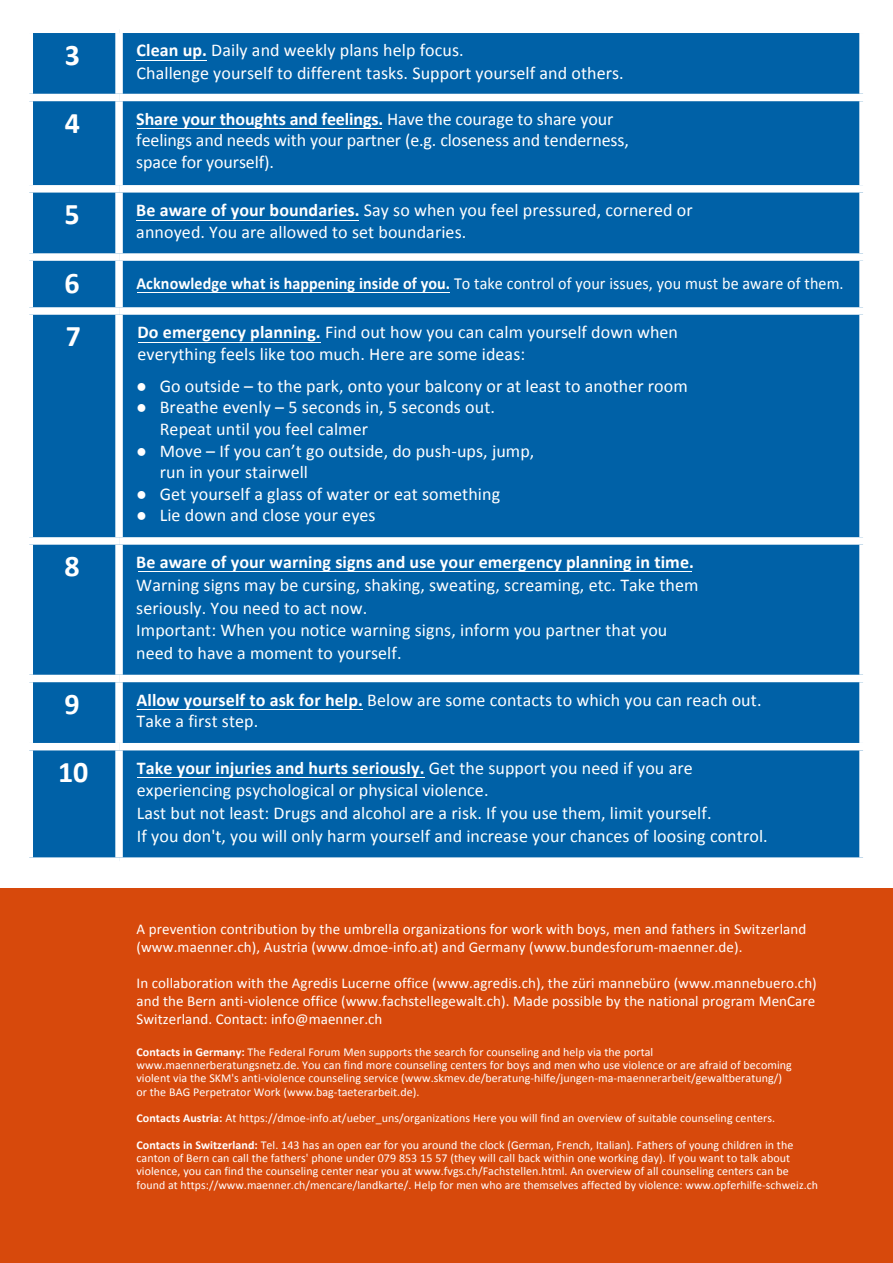
<style>
.page{position:relative;width:893px;height:1263px;background:#fff}
.page>*{position:absolute;margin:0;border:0;box-sizing:border-box;transform-origin:0 0}
.t1{font:700 30px "Calibri";color:#fff}
.t2{font:18px/21.6px "Calibri";letter-spacing:.005em;color:#fff}
.t3{font:18px/22.8px "Calibri";letter-spacing:.005em;color:#fdfffe}
.t4{font:16.95px "Calibri";letter-spacing:.005em;color:#fff;scale:.95 1}
.t5{font:15px/18px "Calibri";letter-spacing:.01em;color:#fff}
.t6{font:12px/13.4px "Calibri";letter-spacing:.005em;color:#fff}
.t7{font:11.85px "Calibri";letter-spacing:.005em;color:#fff}
.s1{font-weight:700}
</style>
<div class="page">
<div style="left:33px;top:33px;width:826px;height:824px;background:#0061a7"></div>
<div style="left:115px;top:33px;width:8px;height:61px;background:#fff"></div>
<div style="left:26px;top:94px;width:93px;height:7px;background:#fff"></div>
<div style="left:119px;top:94px;width:748px;height:7px;background:#fff"></div>
<div style="left:115px;top:101px;width:8px;height:84px;background:#fff"></div>
<div style="left:26px;top:185px;width:93px;height:8px;background:#fff"></div>
<div style="left:119px;top:185px;width:748px;height:8px;background:#fff"></div>
<div style="left:115px;top:193px;width:8px;height:60px;background:#fff"></div>
<div style="left:26px;top:253px;width:93px;height:8px;background:#fff"></div>
<div style="left:119px;top:253px;width:748px;height:8px;background:#fff"></div>
<div style="left:115px;top:261px;width:8px;height:46px;background:#fff"></div>
<div style="left:26px;top:307px;width:93px;height:8px;background:#fff"></div>
<div style="left:119px;top:307px;width:748px;height:8px;background:#fff"></div>
<div style="left:115px;top:315px;width:8px;height:222px;background:#fff"></div>
<div style="left:26px;top:537px;width:93px;height:8px;background:#fff"></div>
<div style="left:119px;top:537px;width:748px;height:8px;background:#fff"></div>
<div style="left:115px;top:545px;width:8px;height:130px;background:#fff"></div>
<div style="left:26px;top:675px;width:93px;height:7px;background:#fff"></div>
<div style="left:119px;top:675px;width:748px;height:7px;background:#fff"></div>
<div style="left:115px;top:682px;width:8px;height:61px;background:#fff"></div>
<div style="left:26px;top:743px;width:93px;height:7px;background:#fff"></div>
<div style="left:119px;top:743px;width:748px;height:7px;background:#fff"></div>
<div style="left:115px;top:750px;width:8px;height:107px;background:#fff"></div>
<hr style="left:137px;top:60px;width:70px;height:1px;background:#fff">
<hr style="left:137px;top:128px;width:245px;height:1px;background:#fff">
<hr style="left:137px;top:220px;width:222px;height:1px;background:#fff">
<hr style="left:137px;top:292px;width:313px;height:1px;background:#fff">
<hr style="left:138px;top:342px;width:182px;height:1px;background:#fff">
<hr style="left:138px;top:571px;width:554px;height:1px;background:#fff">
<hr style="left:137px;top:709px;width:226px;height:1px;background:#fff">
<hr style="left:137px;top:777px;width:287px;height:1px;background:#fff">
<div style="left:0;top:889px;width:893px;height:374px;background:#d7490c"></div>
<h1 class="t1" style="left:65px;top:36px;width:17px">3</h1>
<p class="t2" style="left:137px;top:39px;width:489px;line-height:23.1px"><span class="s1">Clean up</span><span class="s1">.</span> Daily and weekly plans help focus.<br>Challenge yourself to different tasks. Support yourself and others.</p>
<h1 class="t1" style="left:65px;top:104px;width:17px">4</h1>
<p class="t2" style="left:136px;top:108px;width:494px"><span class="s1">Share your thoughts and feelings.</span> Have the courage to share your feelings and needs with your partner (e.g. closeness and tenderness, space for yourself).</p>
<h1 class="t1" style="left:65px;top:196px;width:17px">5</h1>
<p class="t2" style="left:136px;top:199px;width:558px"><span class="s1">Be aware of your boundaries</span><span class="s1">.</span> Say so when you feel pressured, cornered or annoyed. You are allowed to set boundaries.</p>
<h1 class="t1" style="left:65px;top:264px;width:17px">6</h1>
<p class="t4" style="left:136px;top:272px;width:746px"><span class="s1">Acknowledge what is happening inside of you</span><span class="s1">.</span> To take control of your issues, you must be aware of them.</p>
<h1 class="t1" style="left:66px;top:318px;width:17px">7</h1>
<p class="t2" style="left:138px;top:321px;width:542px"><span class="s1">Do emergency planning</span><span class="s1">.</span> Find out how you can calm yourself down when everything feels like too much. Here are some ideas:</p>
<p class="t2" style="left:136px;top:375px;width:553px">● Go outside – to the park, onto your balcony or at least to another room</p>
<p class="t2" style="left:160px;top:397px;width:337px;text-indent:-23px">● Breathe evenly – 5 seconds in, 5 seconds out.<br>Repeat until you feel calmer</p>
<p class="t2" style="left:160px;top:440px;width:376px;text-indent:-23px">● Move – If you can’t go outside, do push-ups, jump, run in your stairwell</p>
<p class="t2" style="left:136px;top:483px;width:365px">● Get yourself a glass of water or eat something</p>
<p class="t2" style="left:136px;top:505px;width:241px">● Lie down and close your eyes</p>
<h1 class="t1" style="left:64px;top:548px;width:17px">8</h1>
<p class="t2" style="left:136px;top:551px;width:564px;line-height:22.8px"><span class="s1">Be aware of your warning signs and use your emergency planning in time</span><span class="s1">.<br></span>Warning signs may be cursing, shaking, sweating, screaming, etc. Take them seriously. You need to act now.</p>
<p class="t3" style="left:136px;top:619px;width:533px">Important: When you notice warning signs, inform you partner that you need to have a moment to yourself.</p>
<h1 class="t1" style="left:65px;top:685px;width:17px">9</h1>
<p class="t2" style="left:136px;top:689px;width:626px"><span class="s1">Allow yourself to ask for help</span><span class="s1">.</span> Below are some contacts to which you can reach out.<br>Take a first step.</p>
<h1 class="t1" style="left:58px;top:754px;width:32px">10</h1>
<p class="t2" style="left:137px;top:756px;width:557px;line-height:22.6px"><span class="s1">Take your injuries and hurts seriously</span><span class="s1">.</span> Get the support you need if you are experiencing psychological or physical violence.</p>
<p class="t3" style="left:137px;top:802px;width:632px">Last but not least: Drugs and alcohol are a risk. If you use them, limit yourself.<br>If you don't, you will only harm yourself and increase your chances of loosing control.</p>
<p class="t5" style="left:136px;top:920px;width:671px">A prevention contribution by the umbrella organizations for work with boys, men and fathers in Switzerland (www.maenner.ch), Austria (www.dmoe-info.at) and Germany (www.bundesforum-maenner.de).</p>
<p class="t5" style="left:136px;top:974px;width:682px;text-align:justify">In collaboration with the Agredis Lucerne office (www.agredis.ch), the züri mannebüro (www.mannebuero.ch) and the Bern anti-violence office (www.fachstellegewalt.ch). Made possible by the national program MenCare Switzerland. Contact: info@maenner.ch</p>
<p class="t6" style="left:136px;top:1045px;width:657px"><span class="s1">Contacts in Germany:</span> The Federal Forum Men supports the search for counseling and help via the portal www.maennerberatungsnetz.de. You can find more counseling centers for boys and men who use violence or are afraid of becoming violent via the SKM's anti-violence counseling service (www.skmev.de/beratung-hilfe/jungen-ma-maennerarbeit/gewaltberatung/) or the BAG Perpetrator Work (www.bag-taeterarbeit.de).</p>
<p class="t6" style="left:136px;top:1112px;width:640px"><span class="s1">Contacts Austria:</span> At https://dmoe-info.at/ueber_uns/organizations Here you will find an overview of suitable counseling centers.</p>
<p class="t6" style="left:136px;top:1138px;width:658px"><span class="s1">Contacts in Switzerland:</span> Tel. 143 has an open ear for you around the clock (German, French, Italian). Fathers of young children in the canton of Bern can call the fathers' phone under 079 853 15 57 (they will call back within one working day). If you want to talk about violence, you can find the counseling center near you at www.fvgs.ch/Fachstellen.html. An overview of all counseling centers can be</p>
<p class="t7" style="left:136px;top:1177px;width:683px">found at https://www.maenner.ch/mencare/landkarte/. Help for men who are themselves affected by violence: www.opferhilfe-schweiz.ch</p>
</div>
